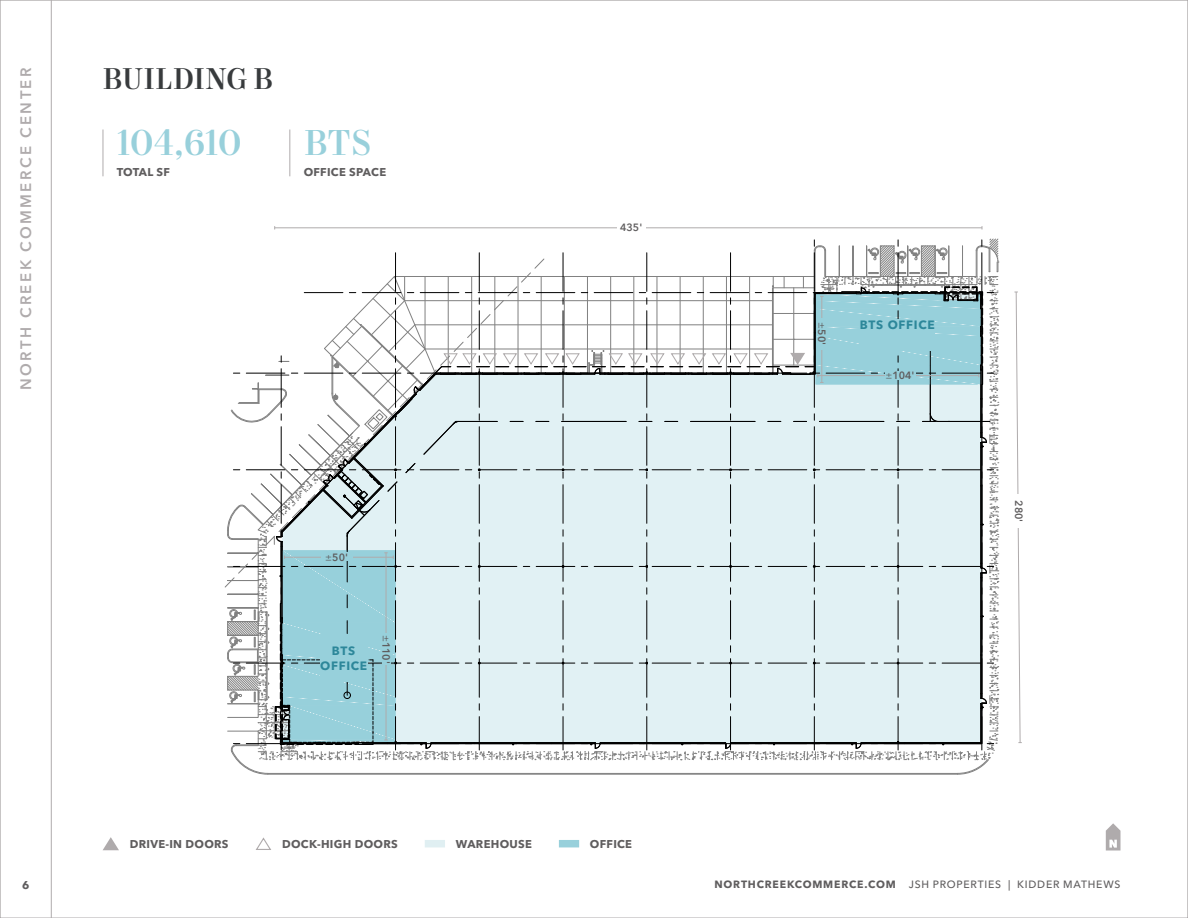
<style>
.page{position:relative;width:1188px;height:918px;background:#fff}
.page>*{position:absolute;margin:0;border:0;box-sizing:border-box;transform-origin:0 0}
.t1{font:500 36px "Mort Modern 09";letter-spacing:-.015em;color:#98d0db}
.t2{font:500 30px "Mort Modern 09";letter-spacing:.005em;color:#383b3d}
.t3{font:600 15px "Avenir Next LT Pro";letter-spacing:.16em;color:#afabac}
.t4{font:700 12px/15px "Avenir Next LT Pro";letter-spacing:.06em;color:#2d879a;text-align:center}
.t5{font:700 11.25px "Avenir Next LT Pro";letter-spacing:.025em;color:#5f5d5e}
.t6{font:500 10.5px "Avenir Next LT Pro";letter-spacing:.075em;color:#5f5d5e}
.t7{font:600 10.5px "Avenir Next LT Pro";color:#5f5d5e}
.t8{font:700 10.5px "Avenir Next LT Pro";letter-spacing:.075em;color:#5f5d5e}
.s1{font-weight:400}
</style>
<div class="page">
<hr style="left:275px;top:227px;width:707px;height:1px;background:#afabac">
<svg style="left:1014px;top:291px;width:8px;height:452px"></svg>
<div style="left:1006px;top:495px;width:24px;height:33px;background:#fff"></div>
<hr style="left:268px;top:774px;width:690px;height:1px;background:#818181">
<div style="left:425px;top:840px;width:20px;height:7px;background:#e0eff2"></div>
<div style="left:559px;top:840px;width:20px;height:7px;background:#98d0db"></div>
<svg style="left:1106px;top:823px;width:14px;height:27px"></svg>
<svg style="left:103px;top:837px;width:16px;height:13px"></svg>
<svg style="left:255px;top:837px;width:16px;height:13px"></svg>
<hr style="left:103px;top:130px;width:1px;height:46px;background:#afabac">
<hr style="left:289px;top:130px;width:1px;height:46px;background:#afabac">
<div style="left:617px;top:216px;width:29px;height:22px;background:#fff"></div>
<svg style="left:225px;top:239px;width:774px;height:535px"></svg>
<div style="left:321px;top:553px;width:31px;height:8px;background:#97d0db"></div>
<hr style="left:51px;top:0;width:1px;height:918px;background:#afabac">
<h3 class="t3" style="left:17px;top:390px;width:324px;rotate:-90deg">NORTH CREEK COMMERCE CENTER</h3>
<h2 class="t2" style="left:103px;top:60px;width:172px">BUILDING B</h2>
<h1 class="t1" style="left:117px;top:120px;width:127px">104,610</h1>
<p class="t5" style="left:117px;top:165px;width:55px">TOTAL SF</p>
<h1 class="t1" style="left:304px;top:120px;width:69px">BTS</h1>
<p class="t5" style="left:304px;top:165px;width:84px">OFFICE SPACE</p>
<p class="t7" style="left:325px;top:551px;width:24px"><span class="s1">±</span>50'</p>
<p class="t4" style="left:320px;top:643px;width:49px">BTS<br>OFFICE</p>
<p class="t7" style="left:393px;top:635px;width:31px;rotate:90deg"><span class="s1">±</span>110'</p>
<p class="t7" style="left:620px;top:221px;width:24px">435'</p>
<p class="t5" style="left:130px;top:837px;width:100px">DRIVE-IN DOORS</p>
<p class="t5" style="left:282px;top:837px;width:117px">DOCK-HIGH DOORS</p>
<p class="t5" style="left:456px;top:837px;width:78px">WAREHOUSE</p>
<p class="t5" style="left:590px;top:837px;width:44px">OFFICE</p>
<p class="t7" style="left:828px;top:322px;width:24px;rotate:90deg"><span class="s1">±</span>50'</p>
<p class="t4" style="left:860px;top:317px;width:77px">BTS OFFICE</p>
<p class="t7" style="left:885px;top:369px;width:31px"><span class="s1">±</span>104'</p>
<p class="t7" style="left:1025px;top:500px;width:24px;rotate:90deg">280'</p>
<p class="t5" style="left:22px;top:878px;width:9px">6</p>
<p class="t8" style="left:714px;top:878px;width:183px">NORTHCREEKCOMMERCE.COM</p>
<p class="t6" style="left:909px;top:878px;width:213px">JSH PROPERTIES | KIDDER MATHEWS</p>
</div>
